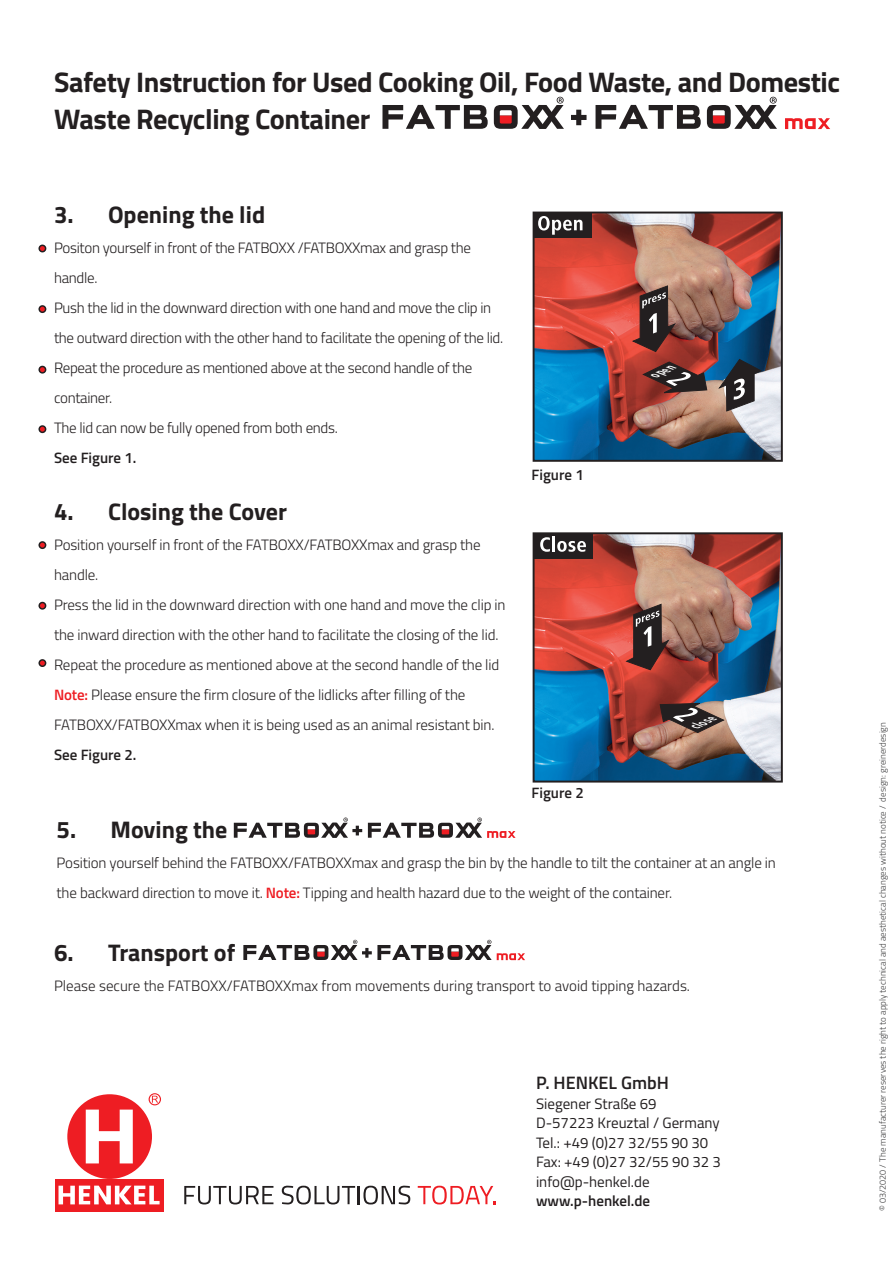
<style>
.page{position:relative;width:893px;height:1263px;background:#fff}
.page>*{position:absolute;margin:0;border:0;box-sizing:border-box;transform-origin:0 0}
.t1{font:700 28.35px "Titillium";letter-spacing:-.015em;color:#231f20}
.t2{font:700 24px "Titillium";color:#231f20}
.t3{font:600 18px "Titillium";color:#231f20}
.t4{font:300 15px/30px "Titillium";letter-spacing:-.01em;color:#231f20}
.t5{font:15px/19.5px "Titillium";color:#231f20}
.t6{font:600 15px "Titillium";color:#231f20}
.t7{font:italic 700 10.2px "Transit";color:#fff}
.t8{font:300 9px "Titillium";color:#3e3e3f}
.s1{font-weight:600;color:#ee1d23}
</style>
<div class="page">
<img style="left:536px;top:215px;width:244px;height:244px">
<div style="left:533px;top:212px;width:250px;height:250px;border:2px solid #231f20"></div>
<div style="left:533px;top:213px;width:59px;height:25px;background:#231f20"></div>
<svg style="left:538px;top:216px;width:44px;height:19px"></svg>
<svg style="left:631px;top:285px;width:45px;height:67px;background:#75453f"></svg>
<img style="left:536px;top:535px;width:244px;height:244px">
<div style="left:533px;top:532px;width:250px;height:250px;border:2px solid #231f20"></div>
<div style="left:534px;top:533px;width:59px;height:26px;background:#231f20"></div>
<svg style="left:540px;top:537px;width:10px;height:15px"></svg>
<hr style="left:552px;top:536px;width:3px;height:16px;background:#fff">
<svg style="left:557px;top:541px;width:29px;height:11px"></svg>
<svg style="left:625px;top:603px;width:45px;height:67px;background:#764640"></svg>
<svg style="left:642px;top:361px;width:66px;height:33px;background:#693835"></svg>
<svg style="left:659px;top:702px;width:65px;height:31px;background:#715951"></svg>
<svg style="left:718px;top:359px;width:45px;height:53px;background:#606a73"></svg>
<svg style="left:184px;top:1186px;width:89px;height:18px"></svg>
<svg style="left:282px;top:1186px;width:128px;height:18px"></svg>
<svg style="left:418px;top:1186px;width:77px;height:18px"></svg>
<div style="left:67px;top:1094px;width:85px;height:85px;background:#ee1d23;border-radius:50%"></div>
<div style="left:55px;top:1179px;width:108px;height:32px;background:#ee1d23"></div>
<svg style="left:86px;top:1109px;width:47px;height:54px"></svg>
<svg style="left:149px;top:1093px;width:12px;height:12px"></svg>
<svg style="left:59px;top:1185px;width:101px;height:19px"></svg>
<svg style="left:785px;top:118px;width:45px;height:11px"></svg>
<svg style="left:595px;top:105px;width:106px;height:24px"></svg>
<svg style="left:707px;top:97px;width:70px;height:32px"></svg>
<svg style="left:382px;top:105px;width:106px;height:24px"></svg>
<svg style="left:494px;top:97px;width:70px;height:32px"></svg>
<svg style="left:571px;top:110px;width:15px;height:15px"></svg>
<div style="left:39px;top:245px;width:7px;height:7px;background:#ee1d23;border-radius:50%"></div>
<div style="left:38px;top:245px;width:8px;height:7px;border:2px solid #231f20;border-radius:50%"></div>
<div style="left:39px;top:366px;width:7px;height:7px;background:#ee1d23;border-radius:50%"></div>
<div style="left:38px;top:366px;width:8px;height:8px;border:2px solid #231f20;border-radius:50%"></div>
<div style="left:39px;top:306px;width:7px;height:6px;background:#ee1d23;border-radius:50%"></div>
<div style="left:38px;top:305px;width:8px;height:8px;border:2px solid #231f20;border-radius:50%"></div>
<div style="left:39px;top:426px;width:7px;height:6px;background:#ee1d23;border-radius:50%"></div>
<div style="left:38px;top:425px;width:8px;height:8px;border:2px solid #231f20;border-radius:50%"></div>
<div style="left:39px;top:542px;width:7px;height:6px;background:#ee1d23;border-radius:50%"></div>
<div style="left:38px;top:541px;width:8px;height:8px;border:2px solid #231f20;border-radius:50%"></div>
<div style="left:39px;top:660px;width:7px;height:6px;background:#ee1d23;border-radius:50%"></div>
<div style="left:38px;top:659px;width:8px;height:8px;border:2px solid #231f20;border-radius:50%"></div>
<div style="left:39px;top:602px;width:7px;height:7px;background:#ee1d23;border-radius:50%"></div>
<div style="left:38px;top:602px;width:8px;height:8px;border:2px solid #231f20;border-radius:50%"></div>
<svg style="left:368px;top:817px;width:148px;height:21px"></svg>
<svg style="left:234px;top:817px;width:128px;height:21px"></svg>
<svg style="left:243px;top:940px;width:282px;height:20px"></svg>
<p class="t1" style="left:54px;top:60px;width:788px">Safety Instruction for Used Cooking Oil, Food Waste, and Domestic</p>
<p class="t1" style="left:54px;top:98px;width:318px">Waste Recycling Container</p>
<p class="t2" style="left:54px;top:197px;width:213px">3. Opening the lid</p>
<p class="t4" style="left:54px;top:232px;width:419px">Positon yourself in front of the FATBOXX /FATBOXXmax and grasp the handle.</p>
<p class="t4" style="left:54px;top:292px;width:451px">Push the lid in the downward direction with one hand and move the clip in the outward direction with the other hand to facilitate the opening of the lid.</p>
<p class="t4" style="left:54px;top:352px;width:420px">Repeat the procedure as mentioned above at the second handle of the container.</p>
<p class="t4" style="left:54px;top:412px;width:285px">The lid can now be fully opened from both ends.</p>
<p class="t6" style="left:54px;top:447px;width:84px">See Figure 1.</p>
<p class="t2" style="left:54px;top:494px;width:235px">4. Closing the Cover</p>
<p class="t4" style="left:54px;top:529px;width:428px">Position yourself in front of the FATBOXX/FATBOXXmax and grasp the handle.</p>
<p class="t4" style="left:54px;top:589px;width:453px">Press the lid in the downward direction with one hand and move the clip in the inward direction with the other hand to facilitate the closing of the lid.</p>
<p class="t4" style="left:54px;top:649px;width:447px">Repeat the procedure as mentioned above at the second handle of the lid</p>
<p class="t4" style="left:54px;top:679px;width:413px"><span class="s1">Note:</span> Please ensure the firm closure of the lidlicks after filling of the</p>
<p class="t4" style="left:54px;top:709px;width:442px">FATBOXX/FATBOXXmax when it is being used as an animal resistant bin.</p>
<p class="t6" style="left:54px;top:744px;width:84px">See Figure 2.</p>
<p class="t6" style="left:532px;top:464px;width:54px">Figure 1</p>
<p class="t6" style="left:532px;top:782px;width:54px">Figure 2</p>
<p class="t7" style="left:653px;top:369px;width:24px;rotate:-25deg">open</p>
<p class="t7" style="left:693px;top:720px;width:25px;rotate:-25deg">close</p>
<p class="t2" style="left:57px;top:811px;width:172px">5. Moving the</p>
<p class="t4" style="left:57px;top:847px;width:721px">Position yourself behind the FATBOXX/FATBOXXmax and grasp the bin by the handle to tilt the container at an angle in the backward direction to move it. <span class="s1">Note:</span> Tipping and health hazard due to the weight of the container.</p>
<p class="t2" style="left:54px;top:934px;width:183px">6. Transport of</p>
<p class="t4" style="left:54px;top:970px;width:638px">Please secure the FATBOXX/FATBOXXmax from movements during transport to avoid tipping hazards.</p>
<p class="t3" style="left:536px;top:1069px;width:134px">P. HENKEL GmbH</p>
<p class="t5" style="left:536px;top:1093px;width:122px">Siegener Straße 69</p>
<p class="t5" style="left:536px;top:1113px;width:185px">D-57223 Kreuztal / Germany<br>Tel.: +49 (0)27 32/55 90 30</p>
<p class="t5" style="left:536px;top:1152px;width:186px">Fax: +49 (0)27 32/55 90 32 3</p>
<p class="t5" style="left:536px;top:1171px;width:115px">info@p-henkel.de</p>
<p class="t6" style="left:536px;top:1190px;width:116px">www.p-henkel.de</p>
<p class="t8" style="left:876px;top:1211px;width:490px;rotate:-90deg">© 03/2020 / The manufacturer reserves the right to apply technical and aesthetical changes without notice / design: greinerdesign</p>
</div>
